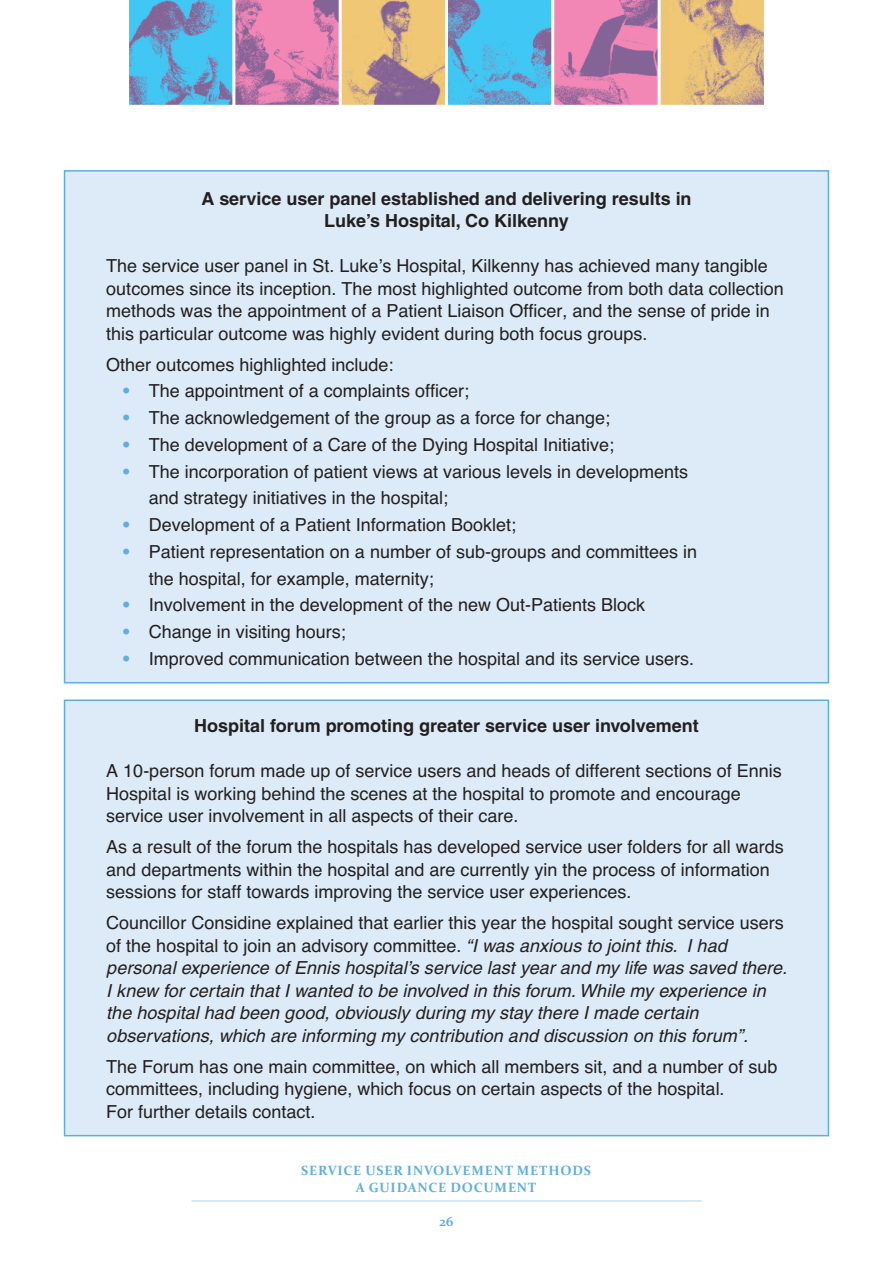
<style>
.page{position:relative;width:893px;height:1263px;background:#fff}
.page>*{position:absolute;margin:0;border:0;box-sizing:border-box;transform-origin:0 0}
.t1{font:18px/22.5px "Helvetica";color:#231f20}
.t2{font:italic 18px/22.5px "Helvetica";letter-spacing:.005em;color:#231f20}
.t3{font:700 18px/22.5px "Helvetica";color:#231f20;text-align:center}
.t4{font:700 13.5px/16.2px "Constantia";letter-spacing:.06em;color:#60aee0;text-align:center}
.s1{font-weight:700;color:#60aee0}
.s2{font-style:normal}
</style>
<div class="page">
<hr style="left:191px;top:1200px;width:511px;height:1px;background:#afd1ee">
<svg style="left:129px;top:0;width:635px;height:105px;background:#aaa0ae"></svg>
<div style="left:65px;top:172px;width:763px;height:510px;background:#dcebf7"></div>
<div style="left:65px;top:701px;width:763px;height:434px;background:#dcebf7"></div>
<div style="left:64px;top:699px;width:765px;height:437px;border:2px solid #60aee0"></div>
<p class="t3" style="left:201px;top:189px;width:492px">A service user panel established and delivering results in<br>Luke’s Hospital, Co Kilkenny</p>
<p class="t1" style="left:106px;top:255px;width:679px">The service user panel in St. Luke’s Hospital, Kilkenny has achieved many tangible outcomes since its inception. The most highlighted outcome from both data collection methods was the appointment of a Patient Liaison Officer, and the sense of pride in this particular outcome was highly evident during both focus groups.</p>
<p class="t1" style="left:106px;top:353px;width:289px">Other outcomes highlighted include:</p>
<p class="t1" style="left:123px;top:380px;width:347px"><span class="s1">•</span> The appointment of a complaints officer;</p>
<p class="t1" style="left:123px;top:407px;width:488px"><span class="s1">•</span> The acknowledgement of the group as a force for change;</p>
<p class="t1" style="left:123px;top:433px;width:492px"><span class="s1">•</span> The development of a Care of the Dying Hospital Initiative;</p>
<p class="t1" style="left:149px;top:458px;width:541px;line-height:26.7px;text-indent:-26px"><span class="s1">•</span> The incorporation of patient views at various levels in developments and strategy initiatives in the hospital;</p>
<p class="t1" style="left:123px;top:514px;width:394px"><span class="s1">•</span> Development of a Patient Information Booklet;</p>
<p class="t1" style="left:149px;top:538px;width:550px;line-height:26.7px;text-indent:-26px"><span class="s1">•</span> Patient representation on a number of sub-groups and committees in the hospital, for example, maternity;</p>
<p class="t1" style="left:123px;top:594px;width:523px"><span class="s1">•</span> Involvement in the development of the new Out-Patients Block</p>
<p class="t1" style="left:123px;top:621px;width:224px"><span class="s1">•</span> Change in visiting hours;</p>
<p class="t1" style="left:123px;top:647px;width:572px"><span class="s1">•</span> Improved communication between the hospital and its service users.</p>
<p class="t3" style="left:194px;top:716px;width:506px">Hospital forum promoting greater service user involvement</p>
<p class="t1" style="left:106px;top:760px;width:677px">A 10-person forum made up of service users and heads of different sections of Ennis<br>Hospital is working behind the scenes at the hospital to promote and encourage service user involvement in all aspects of their care.</p>
<p class="t1" style="left:106px;top:836px;width:679px">As a result of the forum the hospitals has developed service user folders for all wards and departments within the hospital and are currently yin the process of information sessions for staff towards improving the service user experiences.</p>
<p class="t2" style="left:106px;top:913px;width:682px"><span class="s2">Councillor Considine explained that earlier this year the hospital sought service users of the hospital to join an advisory committee.</span> “I was anxious to joint this. I had personal experience of Ennis hospital’s service last year and my life was saved there.<br>I knew for certain that I wanted to be involved in this forum. While my experience in the hospital had been good, obviously during my stay there I made certain observations, which are informing my contribution and discussion on this forum”.</p>
<p class="t1" style="left:106px;top:1055px;width:673px">The Forum has one main committee, on which all members sit, and a number of sub committees, including hygiene, which focus on certain aspects of the hospital.<br>For further details contact.</p>
<p class="t4" style="left:301px;top:1162px;width:291px">SERVICE USER INVOLVEMENT METHODS<br>A GUIDANCE DOCUMENT</p>
<p class="t4" style="left:439px;top:1213px;width:15px">26</p>
</div>
